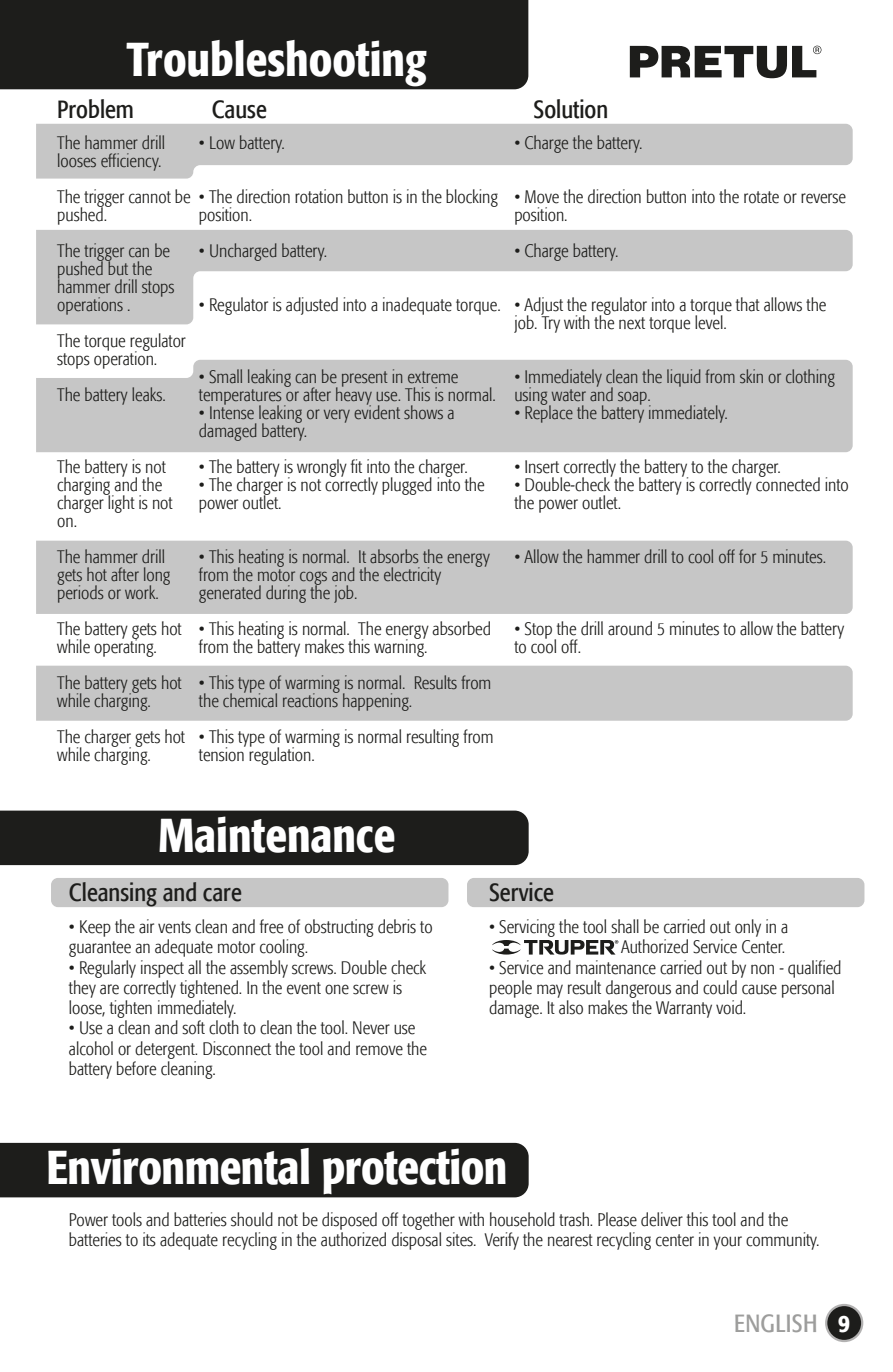
<style>
.page{position:relative;width:893px;height:1372px;background:#fff}
.page>*{position:absolute;margin:0;border:0;box-sizing:border-box;transform-origin:0 0}
.t1{font:500 condensed 47.25px "Formata";color:#fff}
.t2{font:condensed 24.75px "Formata";color:#1d1d1b}
.t3{font:condensed 24.75px "Formata";letter-spacing:.02em;color:#9d9d9c}
.t4{font:500 condensed 24.75px "Formata";color:#fff}
.t5{font:300 condensed 18px/18px "Formata";color:#1d1d1b}
</style>
<div class="page">
<div style="left:0;top:810px;width:529px;height:55px;background:#1d1d1b"></div>
<div style="left:0;top:1142px;width:529px;height:55px;background:#1d1d1b"></div>
<div style="left:0;top:0;width:528px;height:89px;background:#1d1d1b"></div>
<div style="left:51px;top:877px;width:397px;height:30px;background:#c6c6c6;border-radius:7px"></div>
<div style="left:467px;top:877px;width:397px;height:30px;background:#c6c6c6;border-radius:7px"></div>
<svg style="left:36px;top:230px;width:817px;height:94px;fill:#c6c6c6"></svg>
<svg style="left:36px;top:124px;width:817px;height:54px"></svg>
<div style="left:36px;top:540px;width:817px;height:74px;background:#c6c6c6"></div>
<div style="left:36px;top:665px;width:817px;height:55px;background:#c6c6c6"></div>
<div style="left:36px;top:360px;width:817px;height:92px;background:#c6c6c6"></div>
<div style="left:826px;top:1304px;width:36px;height:36px;background:#1d1d1b;border-radius:50%"></div>
<div style="left:825px;top:1303px;width:38px;height:38px;border:2px solid #b3b2b2;border-radius:50%"></div>
<svg style="left:630px;top:45px;width:191px;height:33px"></svg>
<svg style="left:492px;top:940px;width:126px;height:14px"></svg>
<h1 class="t1" style="left:127px;top:31px;width:302px">Troubleshooting</h1>
<h2 class="t2" style="left:57px;top:95px;width:78px">Problem</h2>
<h2 class="t2" style="left:534px;top:95px;width:76px">Solution</h2>
<p class="t5" style="left:199px;top:134px;width:88px">• Low battery.</p>
<p class="t5" style="left:199px;top:188px;width:301px">• The direction rotation button is in the blocking position.</p>
<p class="t5" style="left:199px;top:242px;width:130px">• Uncharged battery.</p>
<p class="t5" style="left:199px;top:296px;width:303px">• Regulator is adjusted into a inadequate torque.</p>
<h2 class="t2" style="left:212px;top:95px;width:57px">Cause</h2>
<p class="t5" style="left:57px;top:134px;width:109px">The hammer drill looses efficiency.</p>
<p class="t5" style="left:57px;top:188px;width:135px">The trigger cannot be pushed.</p>
<p class="t5" style="left:57px;top:242px;width:119px">The trigger can be pushed but the hammer drill stops operations .</p>
<p class="t5" style="left:57px;top:332px;width:130px">The torque regulator stops operation.</p>
<p class="t5" style="left:57px;top:386px;width:110px">The battery leaks.</p>
<p class="t5" style="left:514px;top:134px;width:130px">• Charge the battery.</p>
<p class="t5" style="left:514px;top:188px;width:333px">• Move the direction button into the rotate or reverse position.</p>
<p class="t5" style="left:514px;top:242px;width:106px">• Charge battery.</p>
<p class="t5" style="left:514px;top:296px;width:314px">• Adjust the regulator into a torque that allows the job. Try with the next torque level.</p>
<p class="t5" style="left:514px;top:368px;width:322px">• Immediately clean the liquid from skin or clothing using water and soap.</p>
<p class="t5" style="left:514px;top:404px;width:215px">• Replace the battery immediately.</p>
<p class="t5" style="left:514px;top:458px;width:268px">• Insert correctly the battery to the charger.</p>
<p class="t5" style="left:514px;top:476px;width:336px">• Double-check the battery is correctly connected into the power outlet.</p>
<p class="t5" style="left:514px;top:548px;width:313px">• Allow the hammer drill to cool off for 5 minutes.</p>
<p class="t5" style="left:199px;top:368px;width:298px">• Small leaking can be present in extreme temperatures or after heavy use. This is normal.</p>
<p class="t5" style="left:199px;top:404px;width:257px">• Intense leaking or very evident shows a damaged battery.</p>
<p class="t5" style="left:199px;top:458px;width:270px">• The battery is wrongly fit into the charger.</p>
<p class="t5" style="left:199px;top:476px;width:287px">• The charger is not correctly plugged into the power outlet.</p>
<p class="t5" style="left:199px;top:548px;width:292px">• This heating is normal. It absorbs the energy from the motor cogs and the electricity generated during the job.</p>
<p class="t5" style="left:199px;top:620px;width:294px">• This heating is normal. The energy absorbed from the battery makes this warning.</p>
<p class="t5" style="left:199px;top:674px;width:294px">• This type of warming is normal. Results from the chemical reactions happening.</p>
<p class="t5" style="left:199px;top:728px;width:296px">• This type of warming is normal resulting from tension regulation.</p>
<p class="t5" style="left:57px;top:458px;width:117px">The battery is not charging and the charger light is not on.</p>
<p class="t5" style="left:57px;top:548px;width:115px">The hammer drill gets hot after long periods or work.</p>
<p class="t5" style="left:57px;top:620px;width:126px">The battery gets hot while operating.</p>
<p class="t5" style="left:57px;top:674px;width:126px">The battery gets hot while charging.</p>
<p class="t5" style="left:57px;top:728px;width:129px">The charger gets hot while charging.</p>
<p class="t5" style="left:514px;top:620px;width:331px">• Stop the drill around 5 minutes to allow the battery to cool off.</p>
<h1 class="t1" style="left:158px;top:806px;width:239px">Maintenance</h1>
<h2 class="t2" style="left:69px;top:877px;width:174px">Cleansing and care</h2>
<h2 class="t2" style="left:489px;top:877px;width:66px">Service</h2>
<p class="t5" style="left:69px;top:916px;width:365px;line-height:20.2px">• Keep the air vents clean and free of obstructing debris to guarantee an adequate motor cooling.</p>
<p class="t5" style="left:69px;top:957px;width:359px;line-height:20.2px">• Regularly inspect all the assembly screws. Double check they are correctly tightened. In the event one screw is loose, tighten immediately.</p>
<p class="t5" style="left:69px;top:1018px;width:359px;line-height:20.2px">• Use a clean and soft cloth to clean the tool. Never use alcohol or detergent. Disconnect the tool and remove the battery before cleaning.</p>
<p class="t5" style="left:489px;top:916px;width:301px;line-height:20.2px;text-align:right">• Servicing the tool shall be carried out only in a<br>Authorized Service Center.</p>
<p class="t5" style="left:489px;top:957px;width:354px;line-height:20.2px">• Service and maintenance carried out by non - qualified people may result dangerous and could cause personal damage. It also makes the Warranty void.</p>
<h1 class="t1" style="left:46px;top:1138px;width:463px">Environmental protection</h1>
<p class="t5" style="left:69px;top:1209px;width:752px;line-height:20.2px">Power tools and batteries should not be disposed off together with household trash. Please deliver this tool and the batteries to its adequate recycling in the authorized disposal sites. Verify the nearest recycling center in your community.</p>
<h2 class="t3" style="left:734px;top:1308px;width:85px">ENGLISH</h2>
<h2 class="t4" style="left:838px;top:1307px;width:13px">9</h2>
</div>
